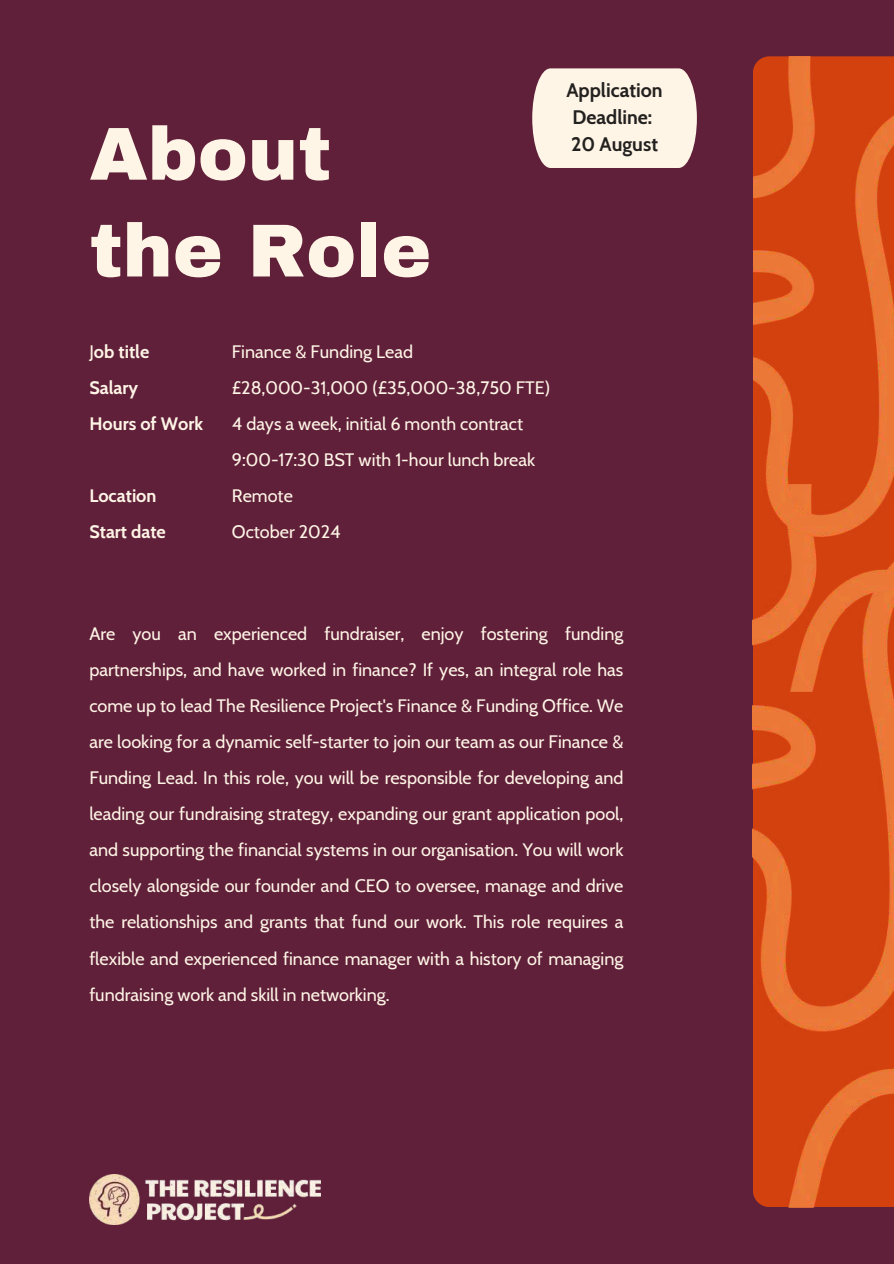
<style>
.page{position:relative;width:894px;height:1264px;background:#fff}
.page>*{position:absolute;margin:0;border:0;box-sizing:border-box;transform-origin:0 0}
.t1{font:900 75px/96.8px "Archivo";color:#fff5e6}
.t2{font:700 19.5px/27px "Cabin";color:#232120}
.t3{font:18px/36px "Cabin";color:#fff5e6;text-align:justify}
.t4{font:700 18px/36px "Cabin";color:#fff5e6}
.s1{font-weight:400}
</style>
<div class="page">
<div style="left:0;top:0;width:893px;height:1263px;background:#60203a"></div>
<img style="left:752px;top:619px;width:141px;height:588px">
<img style="left:753px;top:56px;width:140px;height:635px">
<div style="left:532px;top:68px;width:164px;height:100px;background:#fff5e6"></div>
<img style="left:89px;top:1174px;width:231px;height:50px">
<h1 class="t1" style="left:89px;top:106px;width:343px">About the Role</h1>
<p class="t2" style="left:566px;top:76px;width:98px">Application<br>Deadline:<br>20 August</p>
<p class="t4" style="left:89px;top:333px;width:115px"><span class="s1">J</span>ob title<br>Salary<br>Hours of Work</p>
<p class="t4" style="left:89px;top:477px;width:78px">Location<br>Start date</p>
<p class="t3" style="left:232px;top:333px;width:320px;text-align:left">Finance &amp; Funding Lead £28,000-31,000 (£35,000-38,750 FTE)<br>4 days a week, initial 6 month contract<br>9:00-17:30 BST with 1-hour lunch break<br>Remote<br>October 2024</p>
<p class="t3" style="left:89px;top:616px;width:535px">Are you an experienced fundraiser, enjoy fostering funding partnerships, and have worked in finance? If yes, an integral role has come up to lead The Resilience Project's Finance &amp; Funding Office. We are looking for a dynamic self-starter to join our team as our Finance &amp; Funding Lead. In this role, you will be responsible for developing and leading our fundraising strategy, expanding our grant application pool, and supporting the financial systems in our organisation. You will work closely alongside our founder and CEO to oversee, manage and drive the relationships and grants that fund our work. This role requires a flexible and experienced finance manager with a history of managing fundraising work and skill in networking.</p>
</div>
